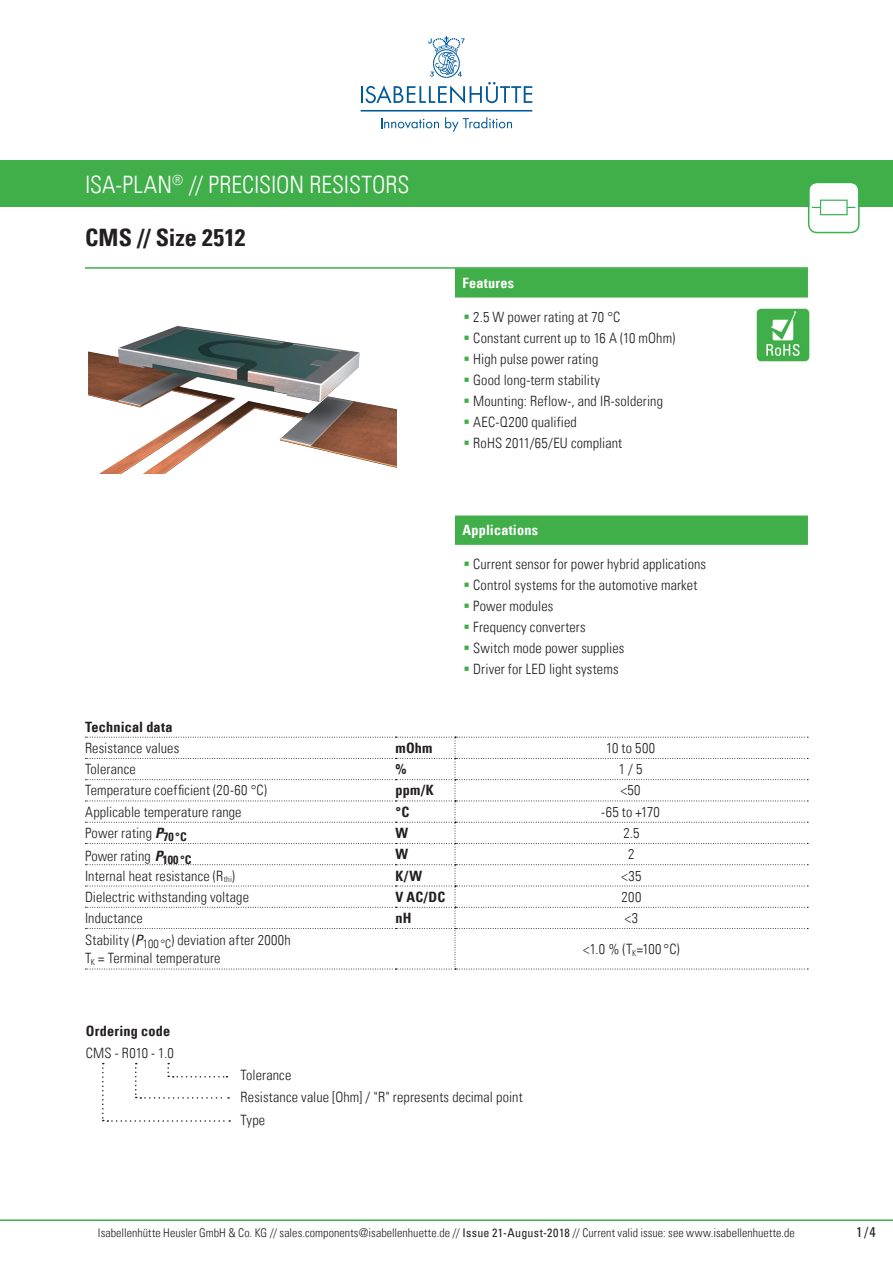
<style>
.page{position:relative;width:893px;height:1263px;background:#fff}
.page>*{position:absolute;margin:0;border:0;box-sizing:border-box;transform-origin:0 0}
.t1{font:24px "Univers Com 47 Light Cond";color:#fff}
.t2{font:24px "Univers Com 67 Bold Cond";letter-spacing:.005em;color:#231f20}
.t3{font:14.25px/22.4px "Univers Com 47 Light Cond";letter-spacing:.01em;color:#231f20}
.t4{font:14.25px "Univers Com 67 Bold Cond";letter-spacing:.01em;color:#231f20}
.t5{font:14.25px "Univers Com 67 Bold Cond";letter-spacing:.015em;color:#fff}
.t6{font:condensed 14.25px "Univers Com 57";color:#231f20}
.t7{font:12px "Univers Com 47 Light Cond";letter-spacing:.005em;color:#231f20}
.s1{color:#40ae49}
.s2{font-family:"Univers Com 67 Bold Cond Obl"}
.s3{font-family:"Univers Com 57 Condensed Obl"}
.s4{font-family:"Univers Com 57";font-stretch:condensed}
</style>
<div class="page">
<hr style="left:0;top:1219px;width:893px;height:2px;background:#40ae49">
<svg style="left:381px;top:118px;width:58px;height:11px"></svg>
<svg style="left:445px;top:117px;width:67px;height:15px"></svg>
<svg style="left:361px;top:36px;width:171px;height:68px"></svg>
<hr style="left:361px;top:110px;width:171px;height:2px;background:#00599b">
<div style="left:0;top:161px;width:893px;height:46px;background:#40ae49"></div>
<hr style="left:85px;top:267px;width:723px;height:2px;background:#40ae49">
<svg style="left:808px;top:183px;width:52px;height:50px"></svg>
<div style="left:455px;top:268px;width:353px;height:29px;background:#40ae49;border:2px solid #40ae49"></div>
<div style="left:455px;top:515px;width:353px;height:30px;background:#40ae49;border:2px solid #40ae49"></div>
<svg style="left:85px;top:737px;width:723px;height:233px"></svg>
<img style="left:756px;top:308px;width:54px;height:54px">
<img style="left:88px;top:325px;width:309px;height:148px">
<svg style="left:102px;top:1063px;width:128px;height:59px"></svg>
<h1 class="t1" style="left:85px;top:170px;width:326px">ISA-PLAN<sup>®</sup> // PRECISION RESISTORS</h1>
<h1 class="t2" style="left:85px;top:223px;width:162px">CMS // Size 2512</h1>
<p class="t5" style="left:462px;top:274px;width:53px">Features</p>
<p class="t3" style="left:464px;top:305px;width:158px"><span class="s1">▪</span> 2.5 W power rating at 70 °C</p>
<p class="t3" style="left:464px;top:326px;width:213px"><span class="s1">▪</span> Constant current up to 16 A (10 mOhm)</p>
<p class="t3" style="left:464px;top:347px;width:136px"><span class="s1">▪</span> High pulse power rating</p>
<p class="t3" style="left:464px;top:368px;width:138px"><span class="s1">▪</span> Good long-term stability</p>
<p class="t3" style="left:464px;top:389px;width:201px"><span class="s1">▪</span> Mounting: Reflow-, and IR-soldering</p>
<p class="t3" style="left:464px;top:410px;width:115px"><span class="s1">▪</span> AEC-Q200 qualified</p>
<p class="t3" style="left:464px;top:431px;width:160px"><span class="s1">▪</span> RoHS 2011/65/EU compliant</p>
<p class="t5" style="left:462px;top:522px;width:77px">Applications</p>
<p class="t3" style="left:463px;top:552px;width:244px"><span class="s1">▪</span> Current sensor for power hybrid applications</p>
<p class="t3" style="left:463px;top:573px;width:235px"><span class="s1">▪</span> Control systems for the automotive market</p>
<p class="t3" style="left:463px;top:594px;width:91px"><span class="s1">▪</span> Power modules</p>
<p class="t3" style="left:463px;top:615px;width:124px"><span class="s1">▪</span> Frequency converters</p>
<p class="t3" style="left:464px;top:636px;width:162px"><span class="s1">▪</span> Switch mode power supplies</p>
<p class="t3" style="left:464px;top:657px;width:156px"><span class="s1">▪</span> Driver for LED light systems</p>
<p class="t4" style="left:85px;top:718px;width:89px">Technical data</p>
<p class="t3" style="left:85px;top:737px;width:96px">Resistance values</p>
<p class="t4" style="left:395px;top:739px;width:39px">mOhm</p>
<p class="t3" style="left:606px;top:737px;width:50px">10 to 500</p>
<p class="t3" style="left:85px;top:758px;width:52px">Tolerance</p>
<p class="t4" style="left:395px;top:760px;width:13px">%</p>
<p class="t3" style="left:619px;top:758px;width:25px">1 / 5</p>
<p class="t3" style="left:85px;top:779px;width:183px">Temperature coefficient (20-60 °C)</p>
<p class="t4" style="left:395px;top:782px;width:40px">ppm/K</p>
<p class="t3" style="left:621px;top:779px;width:21px">&lt;50</p>
<p class="t3" style="left:85px;top:800px;width:158px">Applicable temperature range</p>
<p class="t4" style="left:395px;top:803px;width:15px">°C</p>
<p class="t3" style="left:601px;top:800px;width:60px">-65 to +170</p>
<p class="t3" style="left:85px;top:822px;width:103px">Power rating <span class="s2">P</span><sub>70</sub> <sub>°C</sub></p>
<p class="t4" style="left:395px;top:824px;width:14px">W</p>
<p class="t3" style="left:623px;top:822px;width:18px">2.5</p>
<p class="t3" style="left:85px;top:844px;width:108px">Power rating <span class="s2">P</span><sub>100</sub> <sub>°C</sub></p>
<p class="t4" style="left:395px;top:845px;width:14px">W</p>
<p class="t3" style="left:628px;top:843px;width:8px">2</p>
<p class="t3" style="left:85px;top:864px;width:152px">Internal heat resistance (R<sub>thi</sub>)</p>
<p class="t4" style="left:395px;top:867px;width:28px">K/W</p>
<p class="t3" style="left:622px;top:864px;width:21px">&lt;35</p>
<p class="t3" style="left:85px;top:885px;width:165px">Dielectric withstanding voltage</p>
<p class="t4" style="left:395px;top:888px;width:51px">V AC/DC</p>
<p class="t3" style="left:622px;top:885px;width:21px">200</p>
<p class="t3" style="left:85px;top:907px;width:59px">Inductance</p>
<p class="t4" style="left:395px;top:909px;width:18px">nH</p>
<p class="t3" style="left:625px;top:907px;width:15px">&lt;3</p>
<p class="t3" style="left:85px;top:931px;width:207px;line-height:18px">Stability (<span class="s3">P</span><sub>100</sub> <sub>°C</sub>) deviation after 2000h<br>T<sub>K</sub> = Terminal temperature</p>
<p class="t3" style="left:583px;top:938px;width:98px">&lt;1.0 % (T<sub>K</sub>=100 °C)</p>
<p class="t4" style="left:86px;top:1022px;width:86px">Ordering code</p>
<p class="t3" style="left:86px;top:1042px;width:89px">CMS - R010 - 1.0</p>
<p class="t3" style="left:241px;top:1064px;width:284px">Tolerance<br>Resistance value [Ohm] / "R" represents decimal point<br>Type</p>
<p class="t7" style="left:98px;top:1225px;width:698px">Isabellenhütte Heusler GmbH &amp; Co. KG // sales.components@isabellenhuette.de // <span class="s4">Issue 21-August-2018</span> // Current valid issue: see www.isabellenhuette.de</p>
<p class="t6" style="left:856px;top:1222px;width:21px">1/4</p>
</div>
